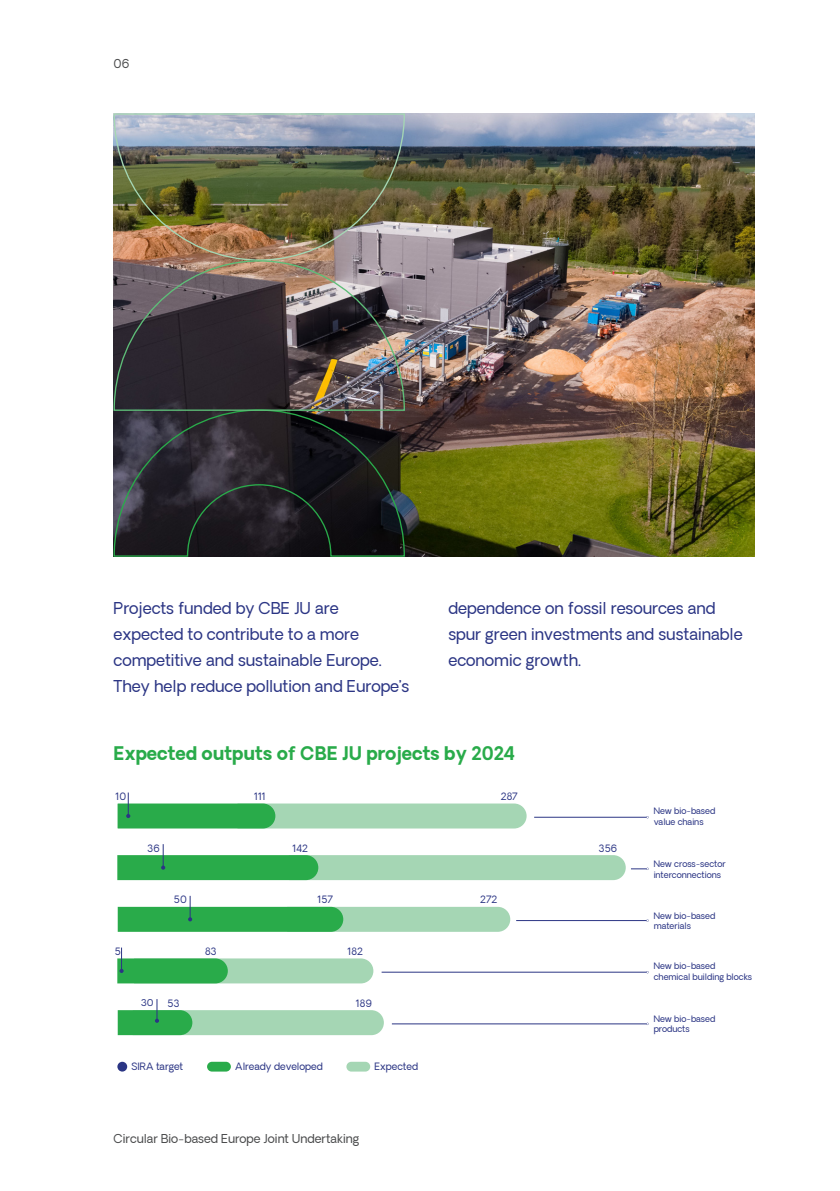
<style>
.page{position:relative;width:840px;height:1191px;background:#fff}
.page>*{position:absolute;margin:0;border:0;box-sizing:border-box;transform-origin:0 0}
.Heading_02{font:700 18px "Oakes Grotesk";color:#29ab4a}
.Text{font:16px/26px "Oakes Grotesk";color:#2b3584}
.t1{font:12px "Oakes Grotesk";color:#4b4c4d}
.t2{font:10px "Oakes Grotesk";color:#2b3584}
.t3{font:9.2px "Oakes Grotesk";color:#2b3584;scale:1.08 1}
.t4{font:8.6px/10.4px "Oakes Grotesk";color:#2b3584}
</style>
<div class="page">
<img style="left:405px;top:113px;width:349px;height:444px">
<div style="left:207px;top:1061px;width:24px;height:10px;background:#29ab4a;border-radius:5px"></div>
<div style="left:346px;top:1061px;width:24px;height:10px;background:#a5d6b4;border-radius:5px"></div>
<svg style="left:117px;top:792px;width:409px;height:36px"></svg>
<svg style="left:118px;top:896px;width:392px;height:35px"></svg>
<svg style="left:117px;top:947px;width:256px;height:36px"></svg>
<svg style="left:118px;top:999px;width:265px;height:36px"></svg>
<hr style="left:534px;top:817px;width:113px;height:1px;background:#2b3584">
<svg style="left:117px;top:844px;width:531px;height:36px"></svg>
<hr style="left:516px;top:920px;width:131px;height:1px;background:#2b3584">
<hr style="left:381px;top:971px;width:266px;height:1px;background:#2b3584">
<hr style="left:391px;top:1023px;width:256px;height:1px;background:#2b3584">
<div style="left:117px;top:1061px;width:10px;height:10px;background:#2b3584;border-radius:50%"></div>
<img style="left:113px;top:113px;width:292px;height:146px">
<svg style="left:113px;top:411px;width:292px;height:146px"></svg>
<img style="left:113px;top:259px;width:292px;height:152px">
<p class="t1" style="left:113px;top:56px;width:17px">06</p>
<p class="Text" style="left:113px;top:596px;width:297px">Projects funded by CBE JU are expected to contribute to a more competitive and sustainable Europe.<br>They help reduce pollution and Europe’s</p>
<p class="Text" style="left:448px;top:596px;width:295px">dependence on fossil resources and spur green investments and sustainable economic growth.</p>
<p class="Heading_02" style="left:113px;top:741px;width:403px">Expected outputs of CBE JU projects by 2024</p>
<p class="t2" style="left:115px;top:790px;width:12px">10</p>
<p class="t2" style="left:254px;top:790px;width:13px">111</p>
<p class="t2" style="left:500px;top:790px;width:18px">287</p>
<p class="t2" style="left:147px;top:841px;width:14px">36</p>
<p class="t2" style="left:292px;top:841px;width:17px">142</p>
<p class="t2" style="left:598px;top:841px;width:20px">356</p>
<p class="t2" style="left:174px;top:893px;width:14px">50</p>
<p class="t2" style="left:317px;top:893px;width:17px">157</p>
<p class="t2" style="left:480px;top:893px;width:19px">272</p>
<p class="t2" style="left:115px;top:945px;width:8px">5</p>
<p class="t2" style="left:205px;top:945px;width:13px">83</p>
<p class="t2" style="left:347px;top:945px;width:17px">182</p>
<p class="t3" style="left:141px;top:996px;width:13px">30</p>
<p class="t2" style="left:167px;top:996px;width:13px">53</p>
<p class="t2" style="left:355px;top:996px;width:17px">189</p>
<p class="t2" style="left:131px;top:1060px;width:53px">SIRA target</p>
<p class="t2" style="left:235px;top:1060px;width:89px">Already developed</p>
<p class="t2" style="left:374px;top:1060px;width:45px">Expected</p>
<p class="t1" style="left:113px;top:1131px;width:247px">Circular Bio-based Europe Joint Undertaking</p>
<p class="t4" style="left:653px;top:806px;width:63px">New bio-based value chains</p>
<p class="t4" style="left:653px;top:859px;width:73px">New cross-sector interconnections</p>
<p class="t4" style="left:653px;top:910px;width:63px">New bio-based materials</p>
<p class="t4" style="left:653px;top:961px;width:100px">New bio-based chemical building blocks</p>
<p class="t4" style="left:653px;top:1014px;width:63px">New bio-based products</p>
</div>
